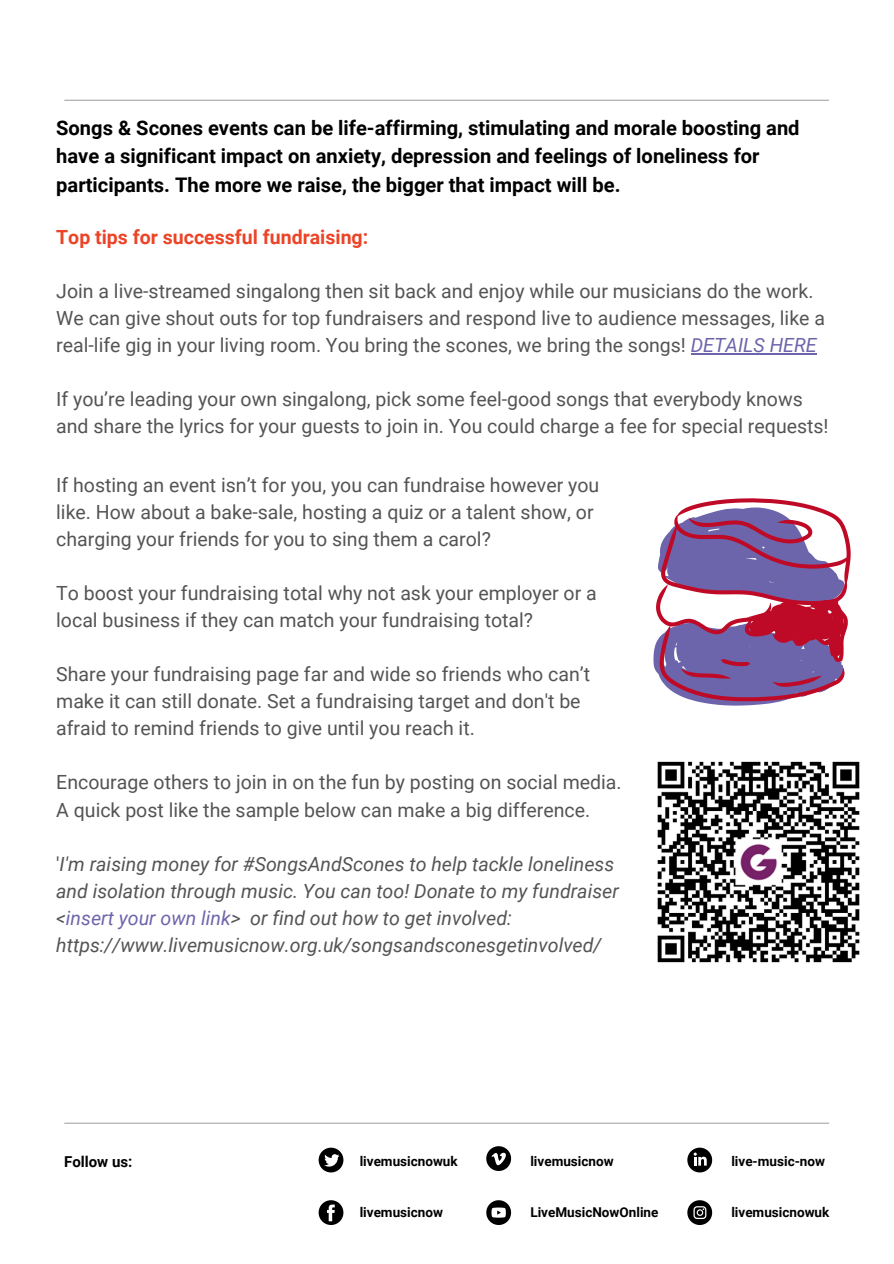
<style>
.page{position:relative;width:894px;height:1264px;background:#fff}
.page>*{position:absolute;margin:0;border:0;box-sizing:border-box;transform-origin:0 0}
.t1{font:700 20.1px/28.2px "Roboto";color:#000}
.t2{font:19.5px/27px "Roboto";color:#545454}
.t3{font:italic 19.5px/27px "Roboto";color:#545454}
.t4{font:700 19.5px "Roboto";color:#ed4326}
.t5{font:700 15px "Roboto";color:#000}
.t6{font:700 13.5px "Roboto";color:#000}
.s1{font-style:italic;color:#6d65ab}
.s2{font-style:normal}
.s3{color:#6d65ab}
</style>
<div class="page">
<hr style="left:65px;top:1122px;width:763px;height:1px;background:#a6a6a6">
<hr style="left:65px;top:100px;width:763px;height:1px;background:#a6a6a6">
<svg style="left:486px;top:1200px;width:25px;height:24px"></svg>
<svg style="left:318px;top:1147px;width:25px;height:25px"></svg>
<svg style="left:687px;top:1147px;width:25px;height:25px"></svg>
<svg style="left:687px;top:1200px;width:25px;height:24px"></svg>
<svg style="left:318px;top:1200px;width:25px;height:24px"></svg>
<svg style="left:486px;top:1146px;width:25px;height:24px"></svg>
<svg style="left:653px;top:498px;width:197px;height:207px"></svg>
<img style="left:657px;top:761px;width:202px;height:202px">
<hr style="left:690px;top:353px;width:126px;height:1px;background:#6d65ab">
<p class="t1" style="left:56px;top:114px;width:744px">Songs &amp; Scones events can be life-affirming, stimulating and morale boosting and have a significant impact on anxiety, depression and feelings of loneliness for participants. The more we raise, the bigger that impact will be.</p>
<p class="t4" style="left:56px;top:226px;width:313px">Top tips for successful fundraising:</p>
<p class="t2" style="left:56px;top:278px;width:770px">Join a live-streamed singalong then sit back and enjoy while our musicians do the work.<br>We can give shout outs for top fundraisers and respond live to audience messages, like a real-life gig in your living room. You bring the scones, we bring the songs! <span class="s1">DETAILS HERE</span></p>
<p class="t2" style="left:56px;top:386px;width:773px">If you’re leading your own singalong, pick some feel-good songs that everybody knows and share the lyrics for your guests to join in. You could charge a fee for special requests!</p>
<p class="t2" style="left:56px;top:472px;width:544px">If hosting an event isn’t for you, you can fundraise however you like. How about a bake-sale, hosting a quiz or a talent show, or charging your friends for you to sing them a carol?</p>
<p class="t2" style="left:56px;top:580px;width:542px">To boost your fundraising total why not ask your employer or a local business if they can match your fundraising total?</p>
<p class="t2" style="left:56px;top:661px;width:535px">Share your fundraising page far and wide so friends who can’t make it can still donate. Set a fundraising target and don't be afraid to remind friends to give until you reach it.</p>
<p class="t2" style="left:56px;top:769px;width:567px">Encourage others to join in on the fun by posting on social media.<br>A quick post like the sample below can make a big difference.</p>
<p class="t3" style="left:56px;top:850px;width:564px"><span class="s2">'</span>I'm raising money for #SongsAndScones to help tackle loneliness and isolation through music. You can too! Donate to my fundraiser &lt;<span class="s3">insert your own link</span>&gt; or find out how to get involved: https://www.livemusicnow.org.uk/songsandsconesgetinvolved/</p>
<p class="t5" style="left:64px;top:1152px;width:70px">Follow us:</p>
<p class="t6" style="left:359px;top:1153px;width:99px">livemusicnowuk</p>
<p class="t6" style="left:731px;top:1153px;width:95px">live-music-now</p>
<p class="t6" style="left:530px;top:1153px;width:85px">livemusicnow</p>
<p class="t6" style="left:359px;top:1204px;width:85px">livemusicnow</p>
<p class="t6" style="left:731px;top:1204px;width:99px">livemusicnowuk</p>
<p class="t6" style="left:530px;top:1204px;width:129px">LiveMusicNowOnline</p>
</div>
